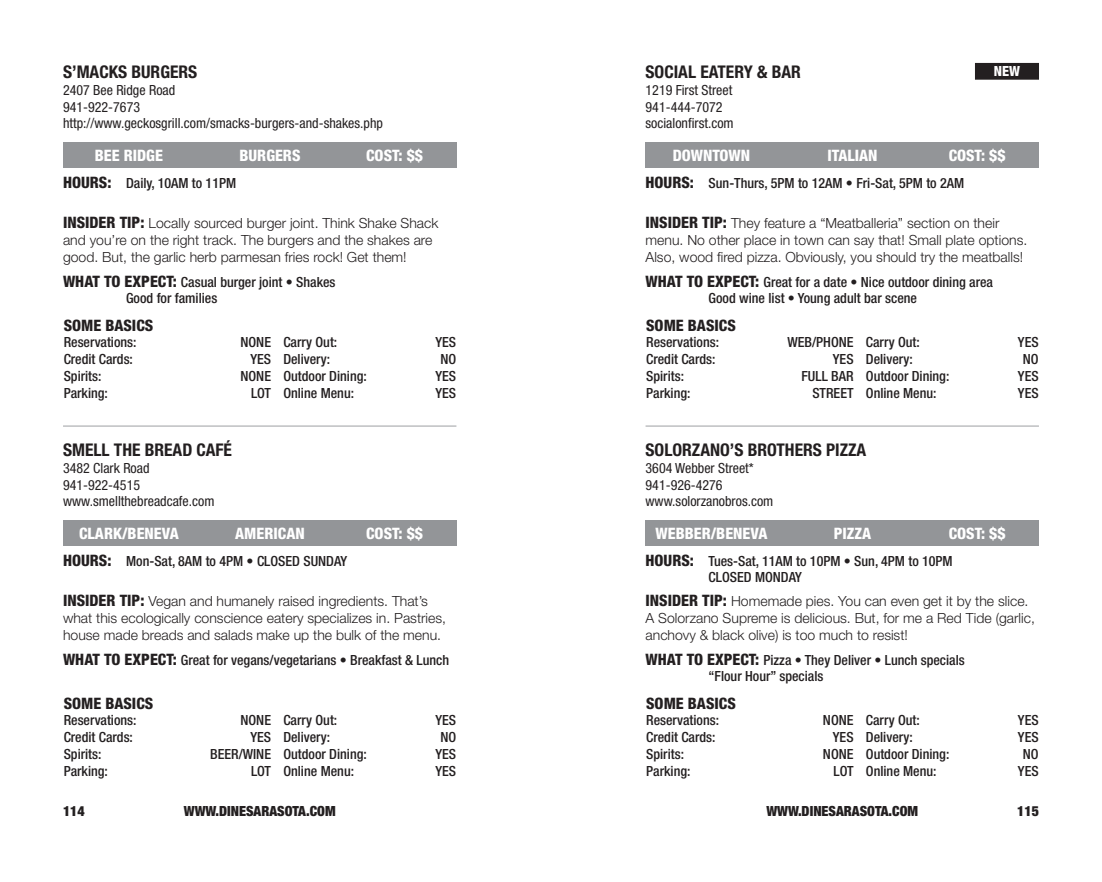
<style>
.page{position:relative;width:1102px;height:882px;background:#fff}
.page>*{position:absolute;margin:0;border:0;box-sizing:border-box;transform-origin:0 0}
.t1{font:700 condensed 17.5px "Helvetica Neue LT Std";color:#231f20}
.t2{font:800 condensed 15.75px "Helvetica Neue LT Std";color:#fff}
.t3{font:800 condensed 15.75px "Helvetica Neue LT Std";color:#231f20}
.t4{font:500 condensed 14px/16.8px "Helvetica Neue LT Std";color:#231f20}
.t5{font:300 14px/16.8px "Helvetica Neue LT Std";color:#231f20}
.t6{font:condensed 14px/16.8px "Helvetica Neue LT Std";color:#231f20}
.t7{font:900 condensed 14px "Helvetica Neue LT Std";color:#231f20}
.t8{font:800 condensed 14px "Helvetica Neue LT Std";color:#fff}
.s1{font-weight:800;font-size:15.75px}
.s2{font-weight:800;font-stretch:condensed;font-size:15.75px}
</style>
<div class="page">
<hr style="left:63px;top:425px;width:393px;height:2px;background:#c7c8ca">
<hr style="left:645px;top:425px;width:393px;height:2px;background:#c7c8ca">
<div style="left:63px;top:142px;width:393px;height:26px;background:#939598"></div>
<div style="left:63px;top:520px;width:393px;height:26px;background:#939598"></div>
<div style="left:645px;top:520px;width:393px;height:26px;background:#939598"></div>
<div style="left:645px;top:142px;width:393px;height:26px;background:#939598"></div>
<div style="left:975px;top:63px;width:63px;height:16px;background:#231f20"></div>
<div style="left:974px;top:63px;width:64px;height:17px;border:1px solid #231f20"></div>
<p class="t1" style="left:63px;top:61px;width:136px">S’MACKS BURGERS</p>
<p class="t6" style="left:63px;top:81px;width:321px">2407 Bee Ridge Road<br>941-922-7673 http://www.geckosgrill.com/smacks-burgers-and-shakes.php</p>
<p class="t2" style="left:95px;top:145px;width:69px">BEE RIDGE</p>
<p class="t2" style="left:239px;top:145px;width:62px">BURGERS</p>
<p class="t2" style="left:366px;top:145px;width:58px">COST: $$</p>
<p class="t4" style="left:63px;top:174px;width:175px"><span class="s1">HOURS:</span> Daily, 10AM to 11PM</p>
<p class="t5" style="left:63px;top:214px;width:377px"><span class="s2">INSIDER TIP:</span> Locally sourced burger joint. Think Shake Shack and you’re on the right track. The burgers and the shakes are good. But, the garlic herb parmesan fries rock! Get them!</p>
<p class="t4" style="left:126px;top:273px;width:211px;text-indent:-63px"><span class="s1">WHAT TO EXPECT:</span> Casual burger joint • Shakes<br>Good for families</p>
<p class="t3" style="left:64px;top:315px;width:91px">SOME BASICS</p>
<p class="t4" style="left:64px;top:334px;width:74px">Reservations:</p>
<p class="t4" style="left:240px;top:334px;width:32px">NONE</p>
<p class="t4" style="left:64px;top:351px;width:71px">Credit Cards:</p>
<p class="t4" style="left:250px;top:351px;width:22px">YES</p>
<p class="t4" style="left:64px;top:367px;width:39px">Spirits:</p>
<p class="t4" style="left:240px;top:367px;width:32px">NONE</p>
<p class="t4" style="left:64px;top:384px;width:46px">Parking:</p>
<p class="t4" style="left:251px;top:384px;width:22px">LOT</p>
<p class="t4" style="left:283px;top:334px;width:55px">Carry Out:</p>
<p class="t4" style="left:435px;top:334px;width:22px">YES</p>
<p class="t4" style="left:283px;top:350px;width:48px">Delivery:</p>
<p class="t4" style="left:440px;top:350px;width:17px">NO</p>
<p class="t4" style="left:283px;top:367px;width:85px">Outdoor Dining:</p>
<p class="t4" style="left:435px;top:367px;width:22px">YES</p>
<p class="t4" style="left:283px;top:384px;width:72px">Online Menu:</p>
<p class="t4" style="left:435px;top:384px;width:22px">YES</p>
<p class="t1" style="left:63px;top:439px;width:170px">SMELL THE BREAD CAFÉ</p>
<p class="t6" style="left:63px;top:459px;width:153px">3482 Clark Road<br>941-922-4515 www.smellthebreadcafe.com</p>
<p class="t2" style="left:79px;top:523px;width:101px">CLARK/BENEVA</p>
<p class="t2" style="left:235px;top:523px;width:71px">AMERICAN</p>
<p class="t2" style="left:366px;top:523px;width:58px">COST: $$</p>
<p class="t4" style="left:63px;top:552px;width:286px"><span class="s1">HOURS:</span> Mon-Sat, 8AM to 4PM • CLOSED SUNDAY</p>
<p class="t5" style="left:63px;top:592px;width:384px"><span class="s2">INSIDER TIP:</span> Vegan and humanely raised ingredients. That’s what this ecologically conscience eatery specializes in. Pastries, house made breads and salads make up the bulk of the menu.</p>
<p class="t4" style="left:63px;top:651px;width:387px"><span class="s1">WHAT TO EXPECT:</span> Great for vegans/vegetarians • Breakfast &amp; Lunch</p>
<p class="t3" style="left:64px;top:693px;width:91px">SOME BASICS</p>
<p class="t4" style="left:64px;top:712px;width:74px">Reservations:</p>
<p class="t4" style="left:240px;top:712px;width:32px">NONE</p>
<p class="t4" style="left:64px;top:729px;width:71px">Credit Cards:</p>
<p class="t4" style="left:250px;top:729px;width:22px">YES</p>
<p class="t4" style="left:64px;top:745px;width:39px">Spirits:</p>
<p class="t4" style="left:210px;top:745px;width:62px">BEER/WINE</p>
<p class="t4" style="left:64px;top:762px;width:46px">Parking:</p>
<p class="t4" style="left:251px;top:762px;width:22px">LOT</p>
<p class="t4" style="left:283px;top:712px;width:55px">Carry Out:</p>
<p class="t4" style="left:435px;top:712px;width:22px">YES</p>
<p class="t4" style="left:283px;top:728px;width:48px">Delivery:</p>
<p class="t4" style="left:440px;top:728px;width:17px">NO</p>
<p class="t4" style="left:283px;top:745px;width:85px">Outdoor Dining:</p>
<p class="t4" style="left:435px;top:745px;width:22px">YES</p>
<p class="t4" style="left:283px;top:762px;width:72px">Online Menu:</p>
<p class="t4" style="left:435px;top:762px;width:22px">YES</p>
<p class="t1" style="left:645px;top:61px;width:157px">SOCIAL EATERY &amp; BAR</p>
<p class="t6" style="left:645px;top:81px;width:90px">1219 First Street<br>941-444-7072 socialonfirst.com</p>
<p class="t8" style="left:993px;top:63px;width:28px">NEW</p>
<p class="t2" style="left:672px;top:145px;width:79px">DOWNTOWN</p>
<p class="t2" style="left:827px;top:145px;width:52px">ITALIAN</p>
<p class="t2" style="left:948px;top:145px;width:58px">COST: $$</p>
<p class="t4" style="left:645px;top:174px;width:320px"><span class="s1">HOURS:</span> Sun-Thurs, 5PM to 12AM • Fri-Sat, 5PM to 2AM</p>
<p class="t5" style="left:645px;top:214px;width:383px"><span class="s2">INSIDER TIP:</span> They feature a “Meatballeria” section on their menu. No other place in town can say that! Small plate options.<br>Also, wood fired pizza. Obviously, you should try the meatballs!</p>
<p class="t4" style="left:708px;top:273px;width:286px;text-indent:-63px"><span class="s1">WHAT TO EXPECT:</span> Great for a date • Nice outdoor dining area<br>Good wine list • Young adult bar scene</p>
<p class="t3" style="left:646px;top:315px;width:91px">SOME BASICS</p>
<p class="t4" style="left:646px;top:334px;width:74px">Reservations:</p>
<p class="t4" style="left:787px;top:334px;width:68px">WEB/PHONE</p>
<p class="t4" style="left:646px;top:351px;width:71px">Credit Cards:</p>
<p class="t4" style="left:832px;top:351px;width:22px">YES</p>
<p class="t4" style="left:646px;top:367px;width:39px">Spirits:</p>
<p class="t4" style="left:801px;top:367px;width:54px">FULL BAR</p>
<p class="t4" style="left:646px;top:384px;width:46px">Parking:</p>
<p class="t4" style="left:812px;top:384px;width:43px">STREET</p>
<p class="t4" style="left:865px;top:334px;width:55px">Carry Out:</p>
<p class="t4" style="left:1017px;top:334px;width:22px">YES</p>
<p class="t4" style="left:865px;top:350px;width:48px">Delivery:</p>
<p class="t4" style="left:1022px;top:350px;width:17px">NO</p>
<p class="t4" style="left:865px;top:367px;width:85px">Outdoor Dining:</p>
<p class="t4" style="left:1017px;top:367px;width:22px">YES</p>
<p class="t4" style="left:865px;top:384px;width:72px">Online Menu:</p>
<p class="t4" style="left:1017px;top:384px;width:22px">YES</p>
<p class="t1" style="left:645px;top:439px;width:222px">SOLORZANO’S BROTHERS PIZZA</p>
<p class="t6" style="left:645px;top:459px;width:129px">3604 Webber Street*<br>941-926-4276 www.solorzanobros.com</p>
<p class="t2" style="left:655px;top:523px;width:113px">WEBBER/BENEVA</p>
<p class="t2" style="left:833px;top:523px;width:39px">PIZZA</p>
<p class="t2" style="left:948px;top:523px;width:58px">COST: $$</p>
<p class="t4" style="left:708px;top:552px;width:245px;text-indent:-63px"><span class="s1">HOURS:</span> Tues-Sat, 11AM to 10PM • Sun, 4PM to 10PM<br>CLOSED MONDAY</p>
<p class="t5" style="left:645px;top:592px;width:391px"><span class="s2">INSIDER TIP:</span> Homemade pies. You can even get it by the slice.<br>A Solorzano Supreme is delicious. But, for me a Red Tide (garlic, anchovy &amp; black olive) is too much to resist!</p>
<p class="t4" style="left:708px;top:651px;width:258px;text-indent:-63px"><span class="s1">WHAT TO EXPECT:</span> Pizza • They Deliver • Lunch specials “Flour Hour” specials</p>
<p class="t3" style="left:646px;top:693px;width:91px">SOME BASICS</p>
<p class="t4" style="left:646px;top:712px;width:74px">Reservations:</p>
<p class="t4" style="left:822px;top:712px;width:32px">NONE</p>
<p class="t4" style="left:646px;top:729px;width:71px">Credit Cards:</p>
<p class="t4" style="left:832px;top:729px;width:22px">YES</p>
<p class="t4" style="left:646px;top:745px;width:39px">Spirits:</p>
<p class="t4" style="left:822px;top:745px;width:32px">NONE</p>
<p class="t4" style="left:646px;top:762px;width:46px">Parking:</p>
<p class="t4" style="left:833px;top:762px;width:22px">LOT</p>
<p class="t4" style="left:865px;top:712px;width:55px">Carry Out:</p>
<p class="t4" style="left:1017px;top:712px;width:22px">YES</p>
<p class="t4" style="left:865px;top:728px;width:48px">Delivery:</p>
<p class="t4" style="left:1017px;top:728px;width:22px">YES</p>
<p class="t4" style="left:865px;top:745px;width:85px">Outdoor Dining:</p>
<p class="t4" style="left:1022px;top:745px;width:17px">NO</p>
<p class="t4" style="left:865px;top:762px;width:72px">Online Menu:</p>
<p class="t4" style="left:1017px;top:762px;width:22px">YES</p>
<p class="t7" style="left:63px;top:803px;width:23px">114</p>
<p class="t7" style="left:184px;top:803px;width:153px">WWW.DINESARASOTA.COM</p>
<p class="t7" style="left:766px;top:803px;width:153px">WWW.DINESARASOTA.COM</p>
<p class="t7" style="left:1016px;top:803px;width:23px">115</p>
</div>
